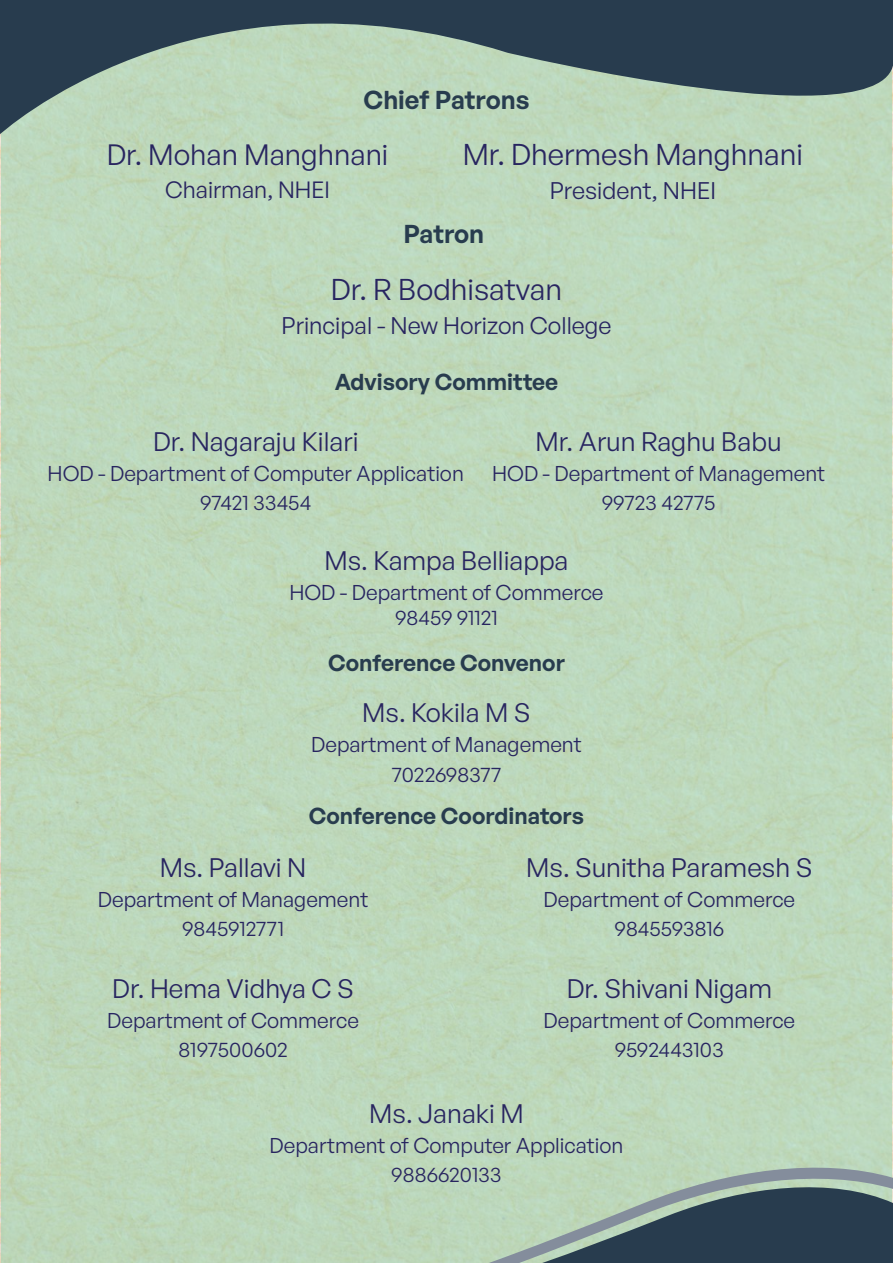
<style>
.page{position:relative;width:893px;height:1263px;background:#fff}
.page>*{position:absolute;margin:0;border:0;box-sizing:border-box;transform-origin:0 0}
.t1{font:29.4px "General Sans";color:#282560}
.t2{font:28.8px "General Sans";color:#282560}
.t3{font:26.1px "General Sans";color:#282560}
.t4{font:600 25.2px "General Sans";color:#283c4e}
.t5{font:23.55px "General Sans";color:#282560}
.t6{font:22.95px "General Sans";color:#282560}
.t7{font:600 22.5px "General Sans";color:#283c4e}
.t8{font:21px/29.5px "General Sans";color:#282560;text-align:center}
</style>
<div class="page">
<div style="left:1px;top:0;width:891px;height:1263px;background:#bdd8bb"></div>
<svg style="left:0;top:0;width:893px;height:145px"></svg>
<svg style="left:489px;top:1157px;width:404px;height:106px"></svg>
<p class="t4" style="left:363px;top:84px;width:168px">Chief Patrons</p>
<h2 class="t2" style="left:107px;top:137px;width:283px">Dr. Mohan Manghnani</h2>
<p class="t6" style="left:165px;top:176px;width:166px">Chairman, NHEI</p>
<h1 class="t1" style="left:463px;top:136px;width:342px">Mr. Dhermesh Manghnani</h1>
<p class="t5" style="left:550px;top:176px;width:168px">President, NHEI</p>
<p class="t4" style="left:403px;top:218px;width:82px">Patron</p>
<h1 class="t1" style="left:331px;top:271px;width:233px">Dr. R Bodhisatvan</h1>
<p class="t5" style="left:282px;top:311px;width:331px">Principal - New Horizon College</p>
<p class="t7" style="left:335px;top:367px;width:225px">Advisory Committee</p>
<p class="t3" style="left:153px;top:425px;width:207px">Dr. Nagaraju Kilari</p>
<p class="t8" style="left:48px;top:458px;width:418px">HOD - Department of Computer Application<br>97421 33454</p>
<p class="t3" style="left:536px;top:425px;width:248px">Mr. Arun Raghu Babu</p>
<p class="t8" style="left:492px;top:458px;width:335px">HOD - Department of Management<br>99723 42775</p>
<p class="t3" style="left:324px;top:544px;width:245px">Ms. Kampa Belliappa</p>
<p class="t8" style="left:289px;top:579px;width:316px;line-height:25px">HOD - Department of Commerce<br>98459 91121</p>
<p class="t7" style="left:328px;top:648px;width:238px">Conference Convenor</p>
<p class="t3" style="left:362px;top:696px;width:170px">Ms. Kokila M S</p>
<p class="t8" style="left:311px;top:729px;width:272px">Department of Management<br>7022698377</p>
<p class="t7" style="left:309px;top:802px;width:277px">Conference Coordinators</p>
<p class="t3" style="left:160px;top:851px;width:148px">Ms. Pallavi N</p>
<p class="t8" style="left:98px;top:884px;width:272px">Department of Management<br>9845912771</p>
<p class="t3" style="left:112px;top:972px;width:243px">Dr. Hema Vidhya C S</p>
<p class="t8" style="left:107px;top:1005px;width:253px">Department of Commerce<br>8197500602</p>
<p class="t3" style="left:526px;top:851px;width:288px">Ms. Sunitha Paramesh S</p>
<p class="t8" style="left:543px;top:884px;width:253px">Department of Commerce<br>9845593816</p>
<p class="t3" style="left:567px;top:972px;width:207px">Dr. Shivani Nigam</p>
<p class="t8" style="left:543px;top:1005px;width:253px">Department of Commerce<br>9592443103</p>
<p class="t3" style="left:369px;top:1097px;width:156px">Ms. Janaki M</p>
<p class="t8" style="left:270px;top:1130px;width:355px">Department of Computer Application<br>9886620133</p>
</div>
